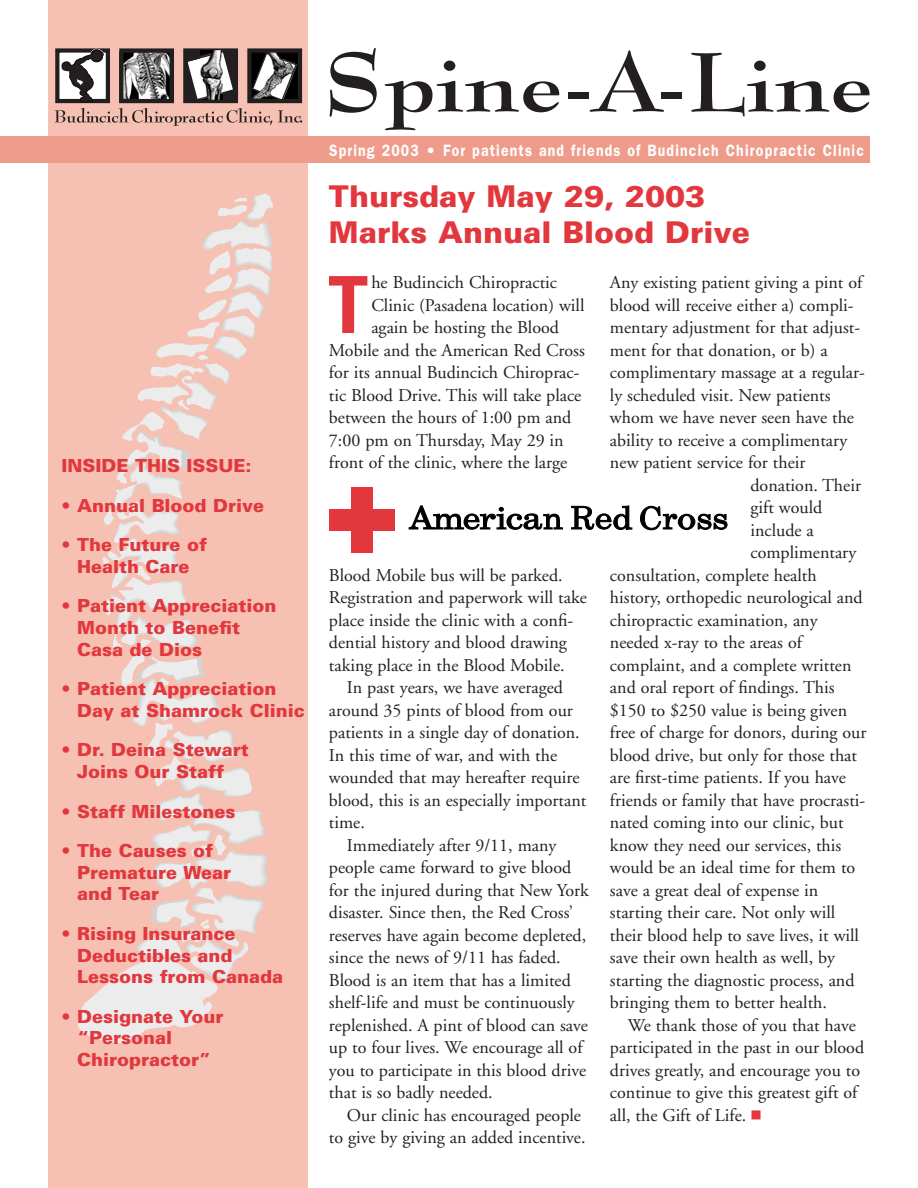
<style>
.page{position:relative;width:918px;height:1188px;background:#fff}
.page>*{position:absolute;margin:0;border:0;box-sizing:border-box;transform-origin:0 0}
.t1{font:700 82.2px "Bernhard Modern BT";color:#231f20;scale:1.15 1}
.t2{font:700 condensed 78.75px "Univers";color:#e1373d}
.t3{font:900 30px/36px "Univers";color:#e1373d}
.t4{font:18px/22.5px "Adobe Garamond";color:#231f20}
.t5{font:900 18px/21.6px "Univers";color:#e1373d}
.t6{font:600 16.5px "Franklin Gothic";letter-spacing:.085em;color:#fff;scale:.85 1}
.s1{font-family:"Universal Newswith Comm Pi";color:#e1373d}
</style>
<div class="page">
<div style="left:48px;top:0;width:260px;height:1188px;background:#f6c1b3"></div>
<svg style="left:77px;top:193px;width:196px;height:850px"></svg>
<div style="left:0;top:136px;width:870px;height:27px;background:#ef9b8a"></div>
<svg style="left:571px;top:506px;width:61px;height:24px"></svg>
<svg style="left:640px;top:506px;width:87px;height:24px"></svg>
<svg style="left:409px;top:505px;width:154px;height:25px"></svg>
<div style="left:351px;top:487px;width:21px;height:65px;background:#e1373d"></div>
<div style="left:329px;top:509px;width:65px;height:21px;background:#e1373d"></div>
<svg style="left:55px;top:108px;width:217px;height:18px"></svg>
<svg style="left:278px;top:110px;width:24px;height:13px"></svg>
<img style="left:124px;top:54px;width:45px;height:44px">
<div style="left:119px;top:48px;width:55px;height:55px;border:4px solid #231f20"></div>
<div style="left:183px;top:48px;width:55px;height:55px;border:4px solid #231f20"></div>
<svg style="left:185px;top:49px;width:51px;height:51px;background:#7a7878"></svg>
<div style="left:247px;top:48px;width:55px;height:55px;border:4px solid #231f20"></div>
<svg style="left:251px;top:51px;width:47px;height:50px;background:#636363"></svg>
<div style="left:55px;top:48px;width:55px;height:55px;border:4px solid #231f20"></div>
<svg style="left:60px;top:48px;width:44px;height:54px;background:#979595"></svg>
<p class="t5" style="left:62px;top:456px;width:192px">INSIDE THIS ISSUE:</p>
<p class="t5" style="left:62px;top:496px;width:204px">• Annual Blood Drive</p>
<p class="t5" style="left:62px;top:536px;width:147px;text-align:center">• The Future of<br>Health Care</p>
<p class="t5" style="left:77px;top:597px;width:201px;text-indent:-16px">• Patient Appreciation<br>Month to Benefit<br>Casa de Dios</p>
<p class="t5" style="left:77px;top:680px;width:229px;text-indent:-16px">• Patient Appreciation<br>Day at Shamrock Clinic</p>
<p class="t5" style="left:62px;top:741px;width:189px;text-align:center">• Dr. Deina Stewart<br>Joins Our Staff</p>
<p class="t5" style="left:62px;top:802px;width:176px">• Staff Milestones</p>
<p class="t5" style="left:77px;top:842px;width:156px;text-indent:-16px">• The Causes of<br>Premature Wear and Tear</p>
<p class="t5" style="left:77px;top:924px;width:208px;text-indent:-16px">• Rising Insurance<br>Deductibles and<br>Lessons from Canada</p>
<p class="t5" style="left:77px;top:1007px;width:148px;text-indent:-16px">• Designate Your “Personal<br>Chiropractor”</p>
<h1 class="t1" style="left:322px;top:42px;width:481px">Spine-A-Line</h1>
<p class="t6" style="left:329px;top:145px;width:631px">Spring 2003 • For patients and friends of Budincich Chiropractic Clinic</p>
<h3 class="t3" style="left:329px;top:181px;width:423px">Thursday May 29, 2003<br>Marks Annual Blood Drive</h3>
<h2 class="t2" style="left:329px;top:276px;width:41px">T</h2>
<p class="t4" style="left:371px;top:273px;width:187px">he Budincich Chiropractic</p>
<p class="t4" style="left:371px;top:295px;width:215px">Clinic (Pasadena location) will</p>
<p class="t4" style="left:371px;top:318px;width:189px">again be hosting the Blood</p>
<p class="t4" style="left:329px;top:340px;width:257px">Mobile and the American Red Cross</p>
<p class="t4" style="left:329px;top:363px;width:252px">for its annual Budincich Chiroprac-</p>
<p class="t4" style="left:329px;top:385px;width:254px">tic Blood Drive. This will take place</p>
<p class="t4" style="left:329px;top:408px;width:244px">between the hours of 1:00 pm and</p>
<p class="t4" style="left:329px;top:430px;width:236px">7:00 pm on Thursday, May 29 in</p>
<p class="t4" style="left:329px;top:453px;width:240px">front of the clinic, where the large</p>
<p class="t4" style="left:329px;top:565px;width:259px">Blood Mobile bus will be parked.<br>Registration and paperwork will take place inside the clinic with a confi&shy;dential history and blood drawing taking place in the Blood Mobile.</p>
<p class="t4" style="left:347px;top:678px;width:218px">In past years, we have averaged</p>
<p class="t4" style="left:329px;top:700px;width:245px">around 35 pints of blood from our</p>
<p class="t4" style="left:329px;top:723px;width:252px">patients in a single day of donation.</p>
<p class="t4" style="left:329px;top:745px;width:230px">In this time of war, and with the</p>
<p class="t4" style="left:329px;top:768px;width:252px">wounded that may hereafter require</p>
<p class="t4" style="left:329px;top:790px;width:259px">blood, this is an especially important</p>
<p class="t4" style="left:329px;top:813px;width:37px">time.</p>
<p class="t4" style="left:347px;top:835px;width:211px">Immediately after 9/11, many</p>
<p class="t4" style="left:329px;top:858px;width:244px">people came forward to give blood</p>
<p class="t4" style="left:329px;top:880px;width:261px">for the injured during that New York</p>
<p class="t4" style="left:329px;top:903px;width:246px">disaster. Since then, the Red Cross’</p>
<p class="t4" style="left:329px;top:925px;width:259px">reserves have again become depleted,</p>
<p class="t4" style="left:329px;top:948px;width:233px">since the news of 9/11 has faded.</p>
<p class="t4" style="left:329px;top:970px;width:243px">Blood is an item that has a limited</p>
<p class="t4" style="left:329px;top:993px;width:247px">shelf-life and must be continuously</p>
<p class="t4" style="left:329px;top:1015px;width:261px">replenished. A pint of blood can save</p>
<p class="t4" style="left:329px;top:1038px;width:255px">up to four lives. We encourage all of</p>
<p class="t4" style="left:329px;top:1060px;width:259px">you to participate in this blood drive</p>
<p class="t4" style="left:329px;top:1083px;width:165px">that is so badly needed.</p>
<p class="t4" style="left:347px;top:1105px;width:236px">Our clinic has encouraged people</p>
<p class="t4" style="left:329px;top:1128px;width:258px">to give by giving an added incentive.</p>
<p class="t4" style="left:610px;top:273px;width:254px">Any existing patient giving a pint of</p>
<p class="t4" style="left:610px;top:295px;width:245px">blood will receive either a) compli-</p>
<p class="t4" style="left:610px;top:318px;width:252px">mentary adjustment for that adjust-</p>
<p class="t4" style="left:610px;top:340px;width:219px">ment for that donation, or b) a</p>
<p class="t4" style="left:610px;top:363px;width:256px">complimentary massage at a regular-</p>
<p class="t4" style="left:610px;top:385px;width:222px">ly scheduled visit. New patients</p>
<p class="t4" style="left:610px;top:408px;width:246px">whom we have never seen have the</p>
<p class="t4" style="left:610px;top:430px;width:239px">ability to receive a complimentary</p>
<p class="t4" style="left:610px;top:453px;width:197px">new patient service for their</p>
<p class="t4" style="left:750px;top:475px;width:112px">donation. Their</p>
<p class="t4" style="left:750px;top:498px;width:73px">gift would</p>
<p class="t4" style="left:750px;top:520px;width:65px">include a</p>
<p class="t4" style="left:750px;top:543px;width:108px">complimentary</p>
<p class="t4" style="left:610px;top:565px;width:208px">consultation, complete health</p>
<p class="t4" style="left:610px;top:588px;width:254px">history, orthopedic neurological and</p>
<p class="t4" style="left:610px;top:610px;width:209px">chiropractic examination, any</p>
<p class="t4" style="left:610px;top:633px;width:193px">needed x-ray to the areas of</p>
<p class="t4" style="left:610px;top:655px;width:243px">complaint, and a complete written</p>
<p class="t4" style="left:610px;top:678px;width:226px">and oral report of findings. This</p>
<p class="t4" style="left:610px;top:700px;width:239px">$150 to $250 value is being given</p>
<p class="t4" style="left:610px;top:723px;width:258px">free of charge for donors, during our</p>
<p class="t4" style="left:610px;top:745px;width:249px">blood drive, but only for those that</p>
<p class="t4" style="left:610px;top:768px;width:238px">are first-time patients. If you have</p>
<p class="t4" style="left:610px;top:790px;width:257px">friends or family that have procrasti-</p>
<p class="t4" style="left:610px;top:813px;width:235px">nated coming into our clinic, but</p>
<p class="t4" style="left:610px;top:835px;width:233px">know they need our services, this</p>
<p class="t4" style="left:610px;top:858px;width:247px">would be an ideal time for them to</p>
<p class="t4" style="left:610px;top:880px;width:210px">save a great deal of expense in</p>
<p class="t4" style="left:610px;top:903px;width:227px">starting their care. Not only will</p>
<p class="t4" style="left:610px;top:925px;width:251px">their blood help to save lives, it will</p>
<p class="t4" style="left:610px;top:948px;width:226px">save their own health as well, by</p>
<p class="t4" style="left:610px;top:970px;width:246px">starting the diagnostic process, and</p>
<p class="t4" style="left:610px;top:993px;width:218px">bringing them to better health.</p>
<p class="t4" style="left:628px;top:1015px;width:229px">We thank those of you that have</p>
<p class="t4" style="left:610px;top:1038px;width:256px">participated in the past in our blood</p>
<p class="t4" style="left:610px;top:1060px;width:252px">drives greatly, and encourage you to</p>
<p class="t4" style="left:610px;top:1083px;width:249px">continue to give this greatest gift of</p>
<p class="t4" style="left:610px;top:1105px;width:153px">all, the Gift of Life. <span class="s1">-</span></p>
</div>
